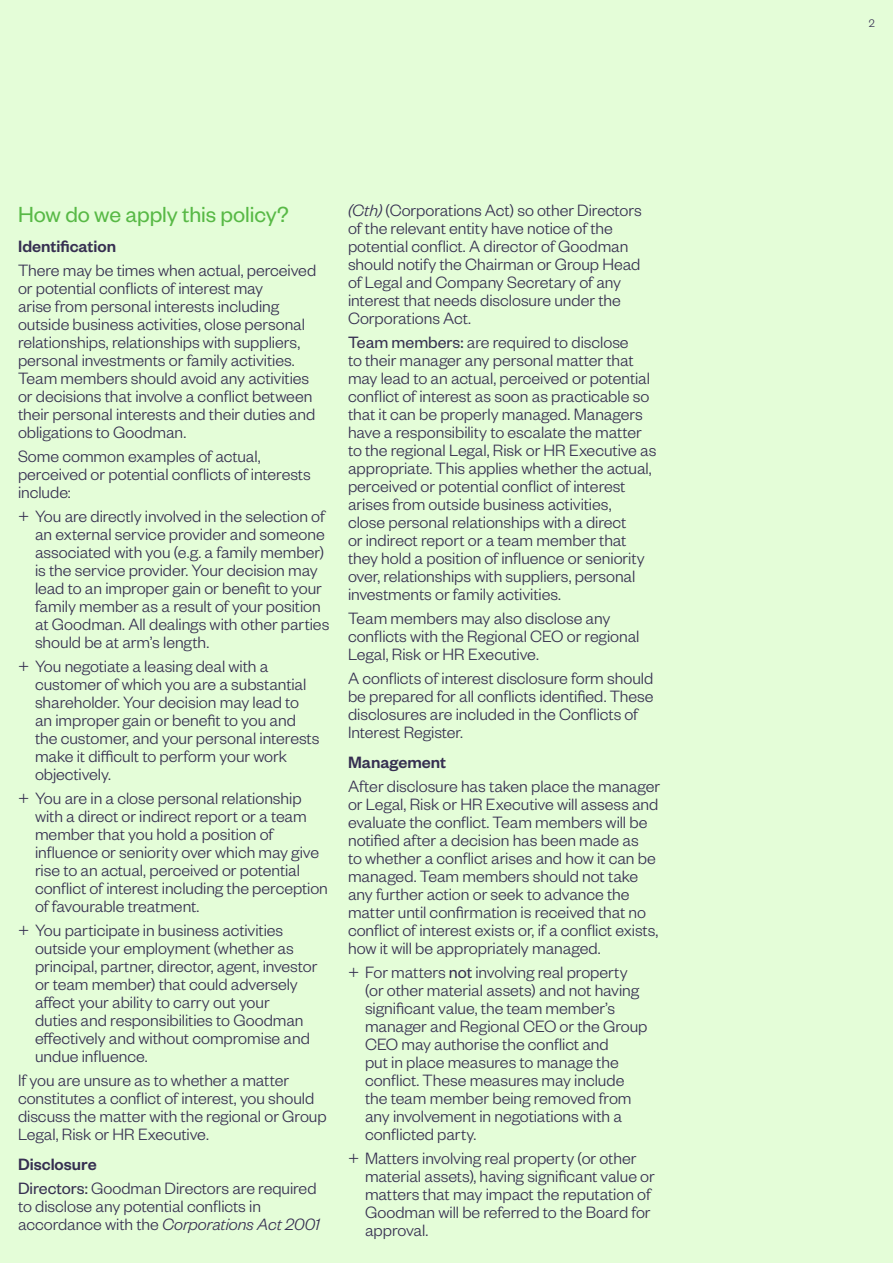
<style>
.page{position:relative;width:893px;height:1263px;background:#e4fdd8}
.page>*{position:absolute;margin:0;border:0;box-sizing:border-box;transform-origin:0 0}
.t1{font:24px "Founders Grotesk";letter-spacing:-.005em;color:#58b946}
.t2{font:300 18px/18px "Founders Grotesk";letter-spacing:-.005em;color:#362f51}
.t3{font:500 18px "Founders Grotesk";color:#362f51}
.t4{font:300 12px "Founders Grotesk";color:#362f51}
.s1{font-weight:500}
.s2{font-weight:400}
.s3{font-style:italic}
</style>
<div class="page">
<h1 class="t1" style="left:18px;top:200px;width:272px">How do we apply this policy?</h1>
<p class="t3" style="left:18px;top:235px;width:100px">Identification</p>
<p class="t2" style="left:18px;top:260px;width:300px">There may be times when actual, perceived or potential conflicts of interest may<br>arise from personal interests including outside business activities, close personal relationships, relationships with suppliers, personal investments or family activities.<br>Team members should avoid any activities or decisions that involve a conflict between their personal interests and their duties and obligations to Goodman.</p>
<p class="t2" style="left:18px;top:446px;width:294px">Some common examples of actual, perceived or potential conflicts of interests include:</p>
<p class="t2" style="left:35px;top:506px;width:296px;text-indent:-17px">+ You are directly involved in the selection of an external service provider and someone associated with you (e.g. a family member) is the service provider. Your decision may lead to an improper gain or benefit to your family member as a result of your position at Goodman. All dealings with other parties should be at arm’s length.</p>
<p class="t2" style="left:35px;top:656px;width:286px;text-indent:-17px">+ You negotiate a leasing deal with a customer of which you are a substantial shareholder. Your decision may lead to an improper gain or benefit to you and the customer, and your personal interests make it difficult to perform your work objectively.</p>
<p class="t2" style="left:35px;top:788px;width:294px;text-indent:-17px">+ You are in a close personal relationship with a direct or indirect report or a team member that you hold a position of influence or seniority over which may give rise to an actual, perceived or potential conflict of interest including the perception of favourable treatment.</p>
<p class="t2" style="left:35px;top:920px;width:284px;text-indent:-17px">+ You participate in business activities outside your employment (whether as principal, partner, director, agent, investor or team member) that could adversely affect your ability to carry out your<br>duties and responsibilities to Goodman effectively and without compromise and undue influence.</p>
<p class="t2" style="left:18px;top:1070px;width:310px">If you are unsure as to whether a matter constitutes a conflict of interest, you should discuss the matter with the regional or Group Legal, Risk or HR Executive.</p>
<p class="t2" style="left:18px;top:1151px;width:300px;line-height:24px"><span class="s1">Disclosure<br></span><span class="s2">Directors:</span> Goodman Directors are required</p>
<p class="t2" style="left:18px;top:1196px;width:303px">to disclose any potential conflicts in accordance with the <span class="s3">Corporations Act 2001</span></p>
<p class="t2" style="left:348px;top:200px;width:295px"><span class="s3">(Cth)</span> (Corporations Act) so other Directors of the relevant entity have notice of the potential conflict. A director of Goodman should notify the Chairman or Group Head of Legal and Company Secretary of any interest that needs disclosure under the Corporations Act.</p>
<p class="t2" style="left:348px;top:332px;width:310px"><span class="s2">Team members:</span> are required to disclose<br>to their manager any personal matter that may lead to an actual, perceived or potential conflict of interest as soon as practicable so that it can be properly managed. Managers have a responsibility to escalate the matter to the regional Legal, Risk or HR Executive as appropriate. This applies whether the actual, perceived or potential conflict of interest arises from outside business activities,<br>close personal relationships with a direct<br>or indirect report or a team member that they hold a position of influence or seniority over, relationships with suppliers, personal investments or family activities.</p>
<p class="t2" style="left:348px;top:608px;width:293px">Team members may also disclose any conflicts with the Regional CEO or regional<br>Legal, Risk or HR Executive.</p>
<p class="t2" style="left:348px;top:668px;width:307px">A conflicts of interest disclosure form should be prepared for all conflicts identified. These disclosures are included in the Conflicts of Interest Register.</p>
<p class="t3" style="left:348px;top:751px;width:100px">Management</p>
<p class="t2" style="left:348px;top:776px;width:314px">After disclosure has taken place the manager or Legal, Risk or HR Executive will assess and evaluate the conflict. Team members will be notified after a decision has been made as<br>to whether a conflict arises and how it can be managed. Team members should not take any further action or seek to advance the matter until confirmation is received that no conflict of interest exists or, if a conflict exists, how it will be appropriately managed.</p>
<p class="t2" style="left:365px;top:962px;width:284px;text-indent:-17px">+ For matters <span class="s2">not</span> involving real property (or other material assets) and not having significant value, the team member’s manager and Regional CEO or the Group CEO may authorise the conflict and<br>put in place measures to manage the conflict. These measures may include the team member being removed from any involvement in negotiations with a conflicted party.</p>
<p class="t2" style="left:365px;top:1148px;width:291px;text-indent:-17px">+ Matters involving real property (or other material assets), having significant value or matters that may impact the reputation of Goodman will be referred to the Board for approval.</p>
<p class="t4" style="left:869px;top:16px;width:7px">2</p>
</div>
